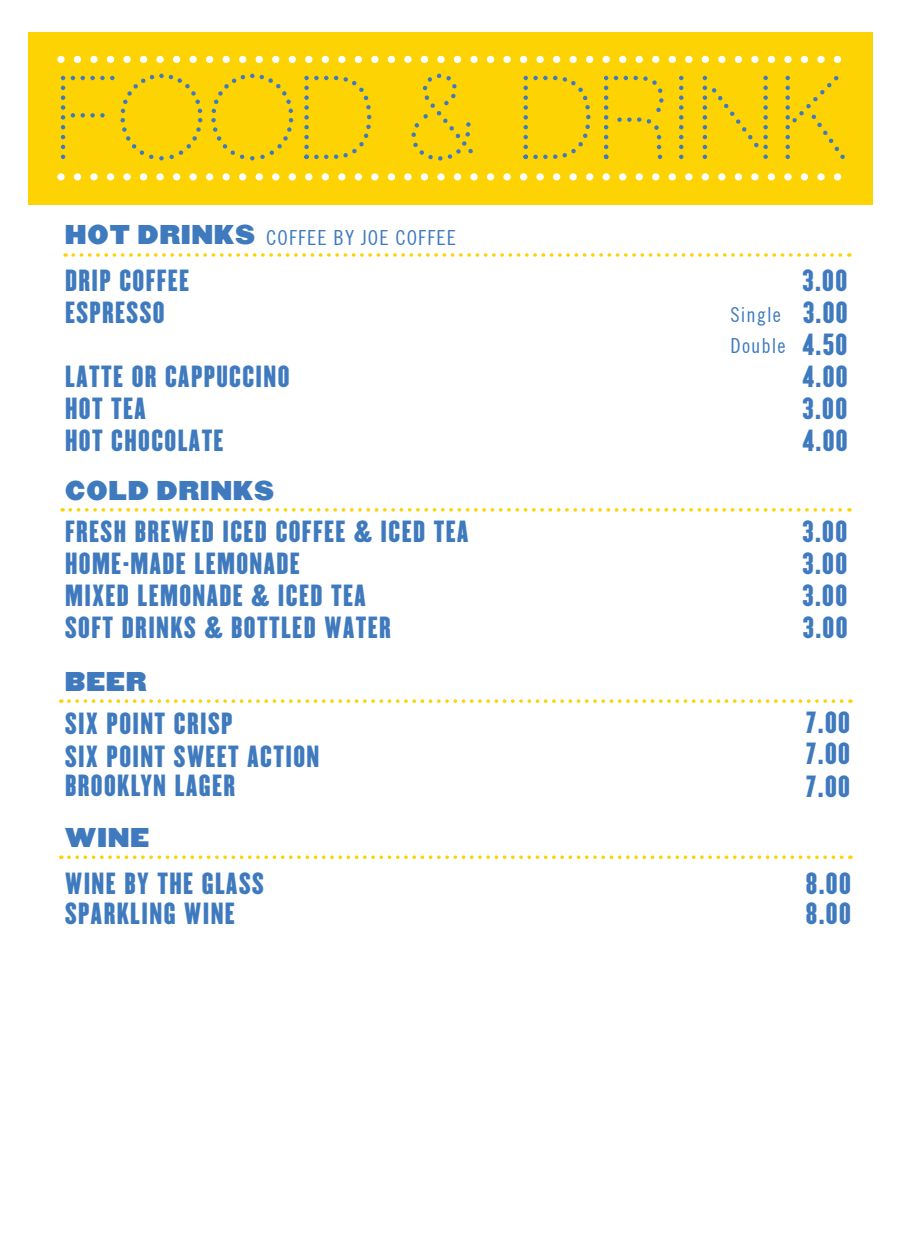
<style>
.page{position:relative;width:900px;height:1260px;background:#fff}
.page>*{position:absolute;margin:0;border:0;box-sizing:border-box;transform-origin:0 0}
.t1{font:26.75px/32px "Champion Liteweight";letter-spacing:.05em;color:#3f7abe}
.t2{font:23.75px "Champion Heviweight";letter-spacing:.05em;color:#3f7abe}
.t3{font:condensed 20.75px/31.2px "Trade Gothic No.18";letter-spacing:.05em;color:#3f7abe}
.s1{font-family:"Champion Heviweight";font-stretch:normal;font-size:23.75px}
</style>
<div class="page">
<svg style="left:73px;top:253px;width:777px;height:4px"></svg>
<svg style="left:70px;top:508px;width:780px;height:4px"></svg>
<svg style="left:69px;top:699px;width:782px;height:4px"></svg>
<svg style="left:69px;top:855px;width:782px;height:4px"></svg>
<div style="left:28px;top:32px;width:845px;height:172px;background:#fed304"></div>
<svg style="left:81px;top:113px;width:24px;height:5px"></svg>
<svg style="left:81px;top:76px;width:33px;height:4px"></svg>
<svg style="left:71px;top:113px;width:4px;height:5px"></svg>
<svg style="left:71px;top:76px;width:4px;height:4px"></svg>
<svg style="left:61px;top:155px;width:4px;height:4px"></svg>
<svg style="left:61px;top:145px;width:4px;height:4px"></svg>
<svg style="left:61px;top:135px;width:4px;height:4px"></svg>
<svg style="left:61px;top:86px;width:4px;height:43px"></svg>
<svg style="left:61px;top:76px;width:4px;height:4px"></svg>
<svg style="left:120px;top:74px;width:83px;height:87px"></svg>
<svg style="left:211px;top:74px;width:83px;height:87px"></svg>
<svg style="left:304px;top:76px;width:68px;height:83px"></svg>
<svg style="left:411px;top:73px;width:62px;height:88px"></svg>
<svg style="left:524px;top:76px;width:67px;height:83px"></svg>
<svg style="left:604px;top:76px;width:60px;height:83px"></svg>
<svg style="left:679px;top:155px;width:4px;height:4px"></svg>
<svg style="left:679px;top:145px;width:4px;height:4px"></svg>
<svg style="left:679px;top:135px;width:4px;height:4px"></svg>
<svg style="left:679px;top:86px;width:4px;height:43px"></svg>
<svg style="left:679px;top:76px;width:4px;height:4px"></svg>
<svg style="left:703px;top:76px;width:65px;height:83px"></svg>
<svg style="left:785px;top:76px;width:60px;height:83px"></svg>
<svg style="left:61px;top:173px;width:781px;height:8px"></svg>
<svg style="left:61px;top:56px;width:781px;height:7px"></svg>
<p class="t3" style="left:65px;top:222px;width:393px"><span class="s1">HOT DRINKS</span> COFFEE BY JOE COFFEE</p>
<p class="t1" style="left:65px;top:263px;width:126px">DRIP COFFEE</p>
<p class="t1" style="left:803px;top:263px;width:46px">3.00</p>
<p class="t1" style="left:65px;top:295px;width:101px">ESPRESSO</p>
<p class="t1" style="left:803px;top:295px;width:47px">3.00<br>4.50</p>
<p class="t1" style="left:65px;top:359px;width:226px">LATTE OR CAPPUCCINO</p>
<p class="t1" style="left:803px;top:359px;width:47px">4.00</p>
<p class="t1" style="left:65px;top:391px;width:82px">HOT TEA</p>
<p class="t1" style="left:803px;top:391px;width:46px">3.00</p>
<p class="t1" style="left:65px;top:423px;width:160px">HOT CHOCOLATE</p>
<p class="t1" style="left:803px;top:423px;width:47px">4.00</p>
<p class="t3" style="left:731px;top:299px;width:57px">Single<br>Double</p>
<p class="t2" style="left:65px;top:471px;width:210px">COLD DRINKS</p>
<p class="t1" style="left:65px;top:513px;width:405px">FRESH BREWED ICED COFFEE &amp; ICED TEA</p>
<p class="t1" style="left:803px;top:513px;width:46px">3.00</p>
<p class="t1" style="left:65px;top:545px;width:236px">HOME-MADE LEMONADE</p>
<p class="t1" style="left:803px;top:545px;width:46px">3.00</p>
<p class="t1" style="left:65px;top:578px;width:302px">MIXED LEMONADE &amp; ICED TEA</p>
<p class="t1" style="left:803px;top:578px;width:46px">3.00</p>
<p class="t1" style="left:65px;top:610px;width:327px">SOFT DRINKS &amp; BOTTLED WATER</p>
<p class="t1" style="left:803px;top:610px;width:46px">3.00</p>
<p class="t2" style="left:65px;top:662px;width:83px">BEER</p>
<p class="t1" style="left:65px;top:705px;width:256px;line-height:32.8px">SIX POINT CRISP<br>SIX POINT SWEET ACTION</p>
<p class="t1" style="left:65px;top:768px;width:172px">BROOKLYN LAGER</p>
<p class="t2" style="left:65px;top:818px;width:86px">WINE</p>
<p class="t1" style="left:806px;top:705px;width:46px;text-align:justify">7.00<br>7.00<br>7.00</p>
<p class="t1" style="left:65px;top:867px;width:200px;line-height:29.8px">WINE BY THE GLASS<br>SPARKLING WINE</p>
<p class="t1" style="left:806px;top:867px;width:46px;line-height:29.8px">8.00<br>8.00</p>
</div>
